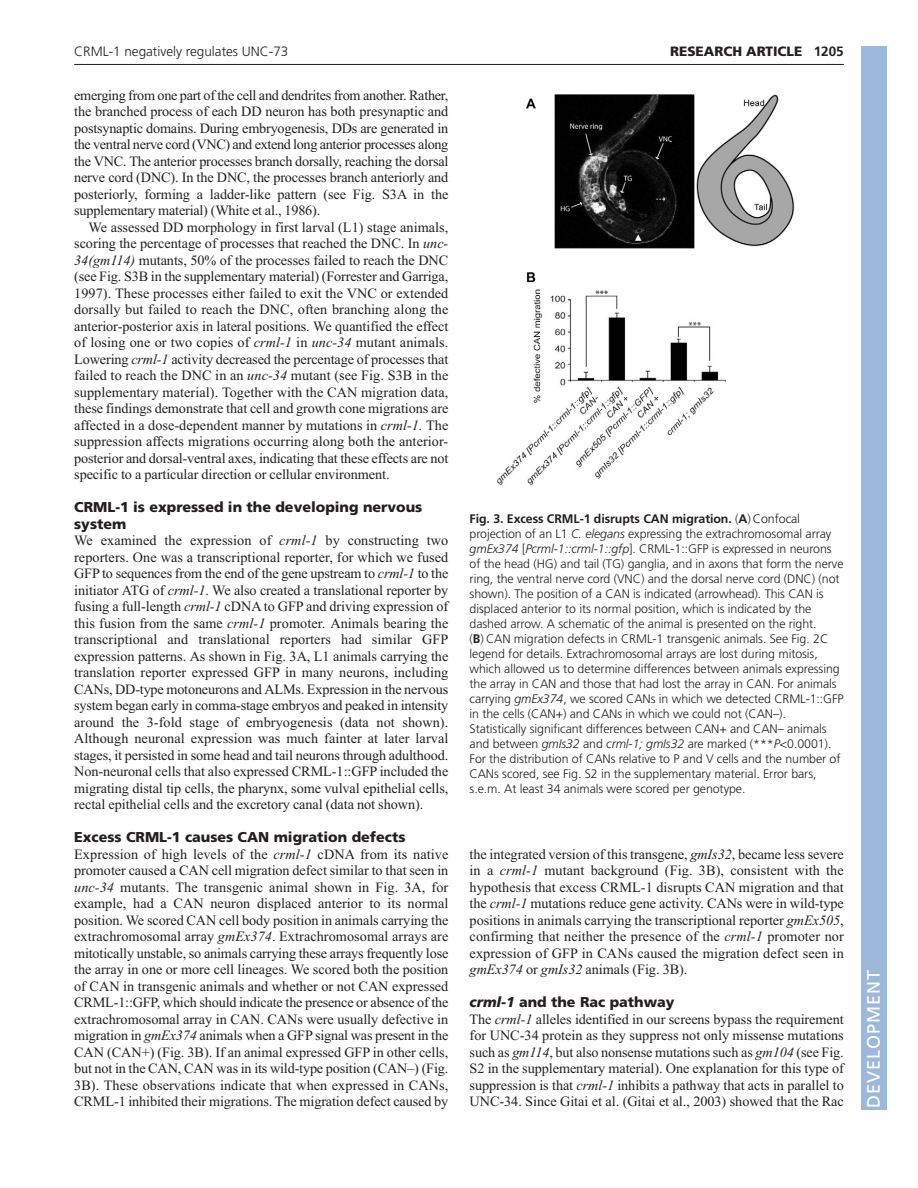
<style>
.page{position:relative;width:918px;height:1188px;background:#fff}
.page>*{position:absolute;margin:0;border:0;box-sizing:border-box;transform-origin:0 0}
.t1{font:18px "Frutiger LT Std";letter-spacing:.055em;color:#fff}
.t2{font:14.25px/16.5px "Times New Roman";letter-spacing:-.005em;color:#231f20;text-align:justify}
.t3{font:900 14.25px/16.5px "Frutiger LT Std";color:#231f20}
.t4{font:300 13.5px "Frutiger LT Std";color:#231f20}
.t5{font:900 13.5px "Frutiger LT Std";color:#231f20}
.t6{font:300 12.3px/15px "Frutiger LT Std";letter-spacing:-.005em;color:#231f20}
.s1{font-weight:700}
.s2{font-style:italic}
</style>
<div class="page">
<hr style="left:74px;top:64px;width:770px;height:1px;background:#231f20">
<img style="left:497px;top:94px;width:298px;height:392px">
<div style="left:861px;top:46px;width:25px;height:1064px;background:#9cb9db"></div>
<p class="t4" style="left:74px;top:46px;width:216px">CRML-1 negatively regulates UNC-73</p>
<p class="t5" style="left:670px;top:46px;width:175px">RESEARCH ARTICLE <span class="s1">1205</span></p>
<p class="t2" style="left:74px;top:88px;width:376px">emerging from one part of the cell and dendrites from another. Rather, the branched process of each DD neuron has both presynaptic and postsynaptic domains. During embryogenesis, DDs are generated in the ventral nerve cord (VNC) and extend long anterior processes along the VNC. The anterior processes branch dorsally, reaching the dorsal nerve cord (DNC). In the DNC, the processes branch anteriorly and posteriorly, forming a ladder-like pattern (see Fig. S3A in the supplementary material) (White et al., 1986).</p>
<p class="t2" style="left:74px;top:220px;width:376px;text-indent:14px">We assessed DD morphology in first larval (L1) stage animals, scoring the percentage of processes that reached the DNC. In <span class="s2">unc-34(gm114)</span> mutants, 50% of the processes failed to reach the DNC (see Fig. S3B in the supplementary material) (Forrester and Garriga, 1997). These processes either failed to exit the VNC or extended dorsally but failed to reach the DNC, often branching along the anterior-posterior axis in lateral positions. We quantified the effect of losing one or two copies of <span class="s2">crml-1</span> in <span class="s2">unc-34</span> mutant animals.<br>Lowering <span class="s2">crml-1</span> activity decreased the percentage of processes that failed to reach the DNC in an <span class="s2">unc-34</span> mutant (see Fig. S3B in the supplementary material). Together with the CAN migration data, these findings demonstrate that cell and growth cone migrations are affected in a dose-dependent manner by mutations in <span class="s2">crml-1.</span> The suppression affects migrations occurring along both the anterior&shy;posterior and dorsal-ventral axes, indicating that these effects are not specific to a particular direction or cellular environment.</p>
<p class="t3" style="left:74px;top:500px;width:350px">CRML-1 is expressed in the developing nervous system</p>
<p class="t2" style="left:74px;top:534px;width:376px">We examined the expression of <span class="s2">crml-1</span> by constructing two reporters. One was a transcriptional reporter, for which we fused GFP to sequences from the end of the gene upstream to <span class="s2">crml-1</span> to the initiator ATG of <span class="s2">crml-1</span>. We also created a translational reporter by fusing a full-length <span class="s2">crml-1</span> cDNA to GFP and driving expression of this fusion from the same <span class="s2">crml-1</span> promoter<span class="s2">.</span> Animals bearing the transcriptional and translational reporters had similar GFP expression patterns. As shown in Fig. 3A, L1 animals carrying the translation reporter expressed GFP in many neurons, including CANs, DD-type motoneurons and ALMs. Expression in the nervous system began early in comma-stage embryos and peaked in intensity around the 3-fold stage of embryogenesis (data not shown).<br>Although neuronal expression was much fainter at later larval stages, it persisted in some head and tail neurons through adulthood.<br>Non-neuronal cells that also expressed CRML-1::GFP included the migrating distal tip cells, the pharynx, some vulval epithelial cells, rectal epithelial cells and the excretory canal (data not shown).</p>
<p class="t3" style="left:74px;top:830px;width:333px">Excess CRML-1 causes CAN migration defects</p>
<p class="t2" style="left:74px;top:847px;width:376px">Expression of high levels of the <span class="s2">crml-1</span> cDNA from its native promoter caused a CAN cell migration defect similar to that seen in <span class="s2">unc-34</span> mutants. The transgenic animal shown in Fig. 3A, for example, had a CAN neuron displaced anterior to its normal position. We scored CAN cell body position in animals carrying the extrachromosomal array <span class="s2">gmEx374</span>. Extrachromosomal arrays are mitotically unstable, so animals carrying these arrays frequently lose the array in one or more cell lineages. We scored both the position of CAN in transgenic animals and whether or not CAN expressed CRML-1::GFP, which should indicate the presence or absence of the extrachromosomal array in CAN. CANs were usually defective in migration in <span class="s2">gmEx374</span> animals when a GFP signal was present in the CAN (CAN+) (Fig. 3B). If an animal expressed GFP in other cells, but not in the CAN, CAN was in its wild-type position (CAN–) (Fig.<br>3B). These observations indicate that when expressed in CANs, CRML-1 inhibited their migrations. The migration defect caused by</p>
<p class="t2" style="left:470px;top:847px;width:376px">the integrated version of this transgene, <span class="s2">gmIs32</span>, became less severe in a <span class="s2">crml-1</span> mutant background (Fig. 3B), consistent with the hypothesis that excess CRML-1 disrupts CAN migration and that the <span class="s2">crml-1</span> mutations reduce gene activity. CANs were in wild-type positions in animals carrying the transcriptional reporter <span class="s2">gmEx505</span>, confirming that neither the presence of the <span class="s2">crml-1</span> promoter nor expression of GFP in CANs caused the migration defect seen in <span class="s2">gmEx374</span> or <span class="s2">gmIs32</span> animals (Fig. 3B).</p>
<p class="t6" style="left:470px;top:513px;width:376px"><span class="s1">Fig. 3. Excess CRML-1 disrupts CAN migration.</span> (<span class="s1">A</span>) Confocal projection of an L1 <span class="s2">C. elegans</span> expressing the extrachromosomal array <span class="s2">gmEx374</span> [<span class="s2">Pcrml-1::crml-1::gfp</span>]. CRML-1::GFP is expressed in neurons of the head (HG) and tail (TG) ganglia, and in axons that form the nerve ring, the ventral nerve cord (VNC) and the dorsal nerve cord (DNC) (not shown). The position of a CAN is indicated (arrowhead). This CAN is displaced anterior to its normal position, which is indicated by the dashed arrow. A schematic of the animal is presented on the right.<br>(<span class="s1">B</span>) CAN migration defects in CRML-1 transgenic animals. See Fig. 2C legend for details. Extrachromosomal arrays are lost during mitosis, which allowed us to determine differences between animals expressing the array in CAN and those that had lost the array in CAN. For animals carrying <span class="s2">gmEx374</span>, we scored CANs in which we detected CRML-1::GFP in the cells (CAN+) and CANs in which we could not (CAN–).<br>Statistically significant differences between CAN+ and CAN– animals and between <span class="s2">gmIs32</span> and <span class="s2">crml-1; gmIs32</span> are marked (***<span class="s2">P</span>&lt;0.0001).<br>For the distribution of CANs relative to P and V cells and the number of CANs scored, see Fig. S2 in the supplementary material. Error bars, s.e.m. At least 34 animals were scored per genotype.</p>
<p class="t3" style="left:470px;top:995px;width:207px"><span class="s2">crml-1</span> and the Rac pathway</p>
<p class="t2" style="left:470px;top:1012px;width:376px">The <span class="s2">crml-1</span> alleles identified in our screens bypass the requirement for UNC-34 protein as they suppress not only missense mutations such as <span class="s2">gm114</span>, but also nonsense mutations such as <span class="s2">gm104</span> (see Fig.<br>S2 in the supplementary material). One explanation for this type of suppression is that <span class="s2">crml-1</span> inhibits a pathway that acts in parallel to UNC-34. Since Gitai et al. (Gitai et al., 2003) showed that the Rac</p>
<p class="t1" style="left:863px;top:1108px;width:140px;rotate:-90deg">DEVELOPMENT</p>
</div>
